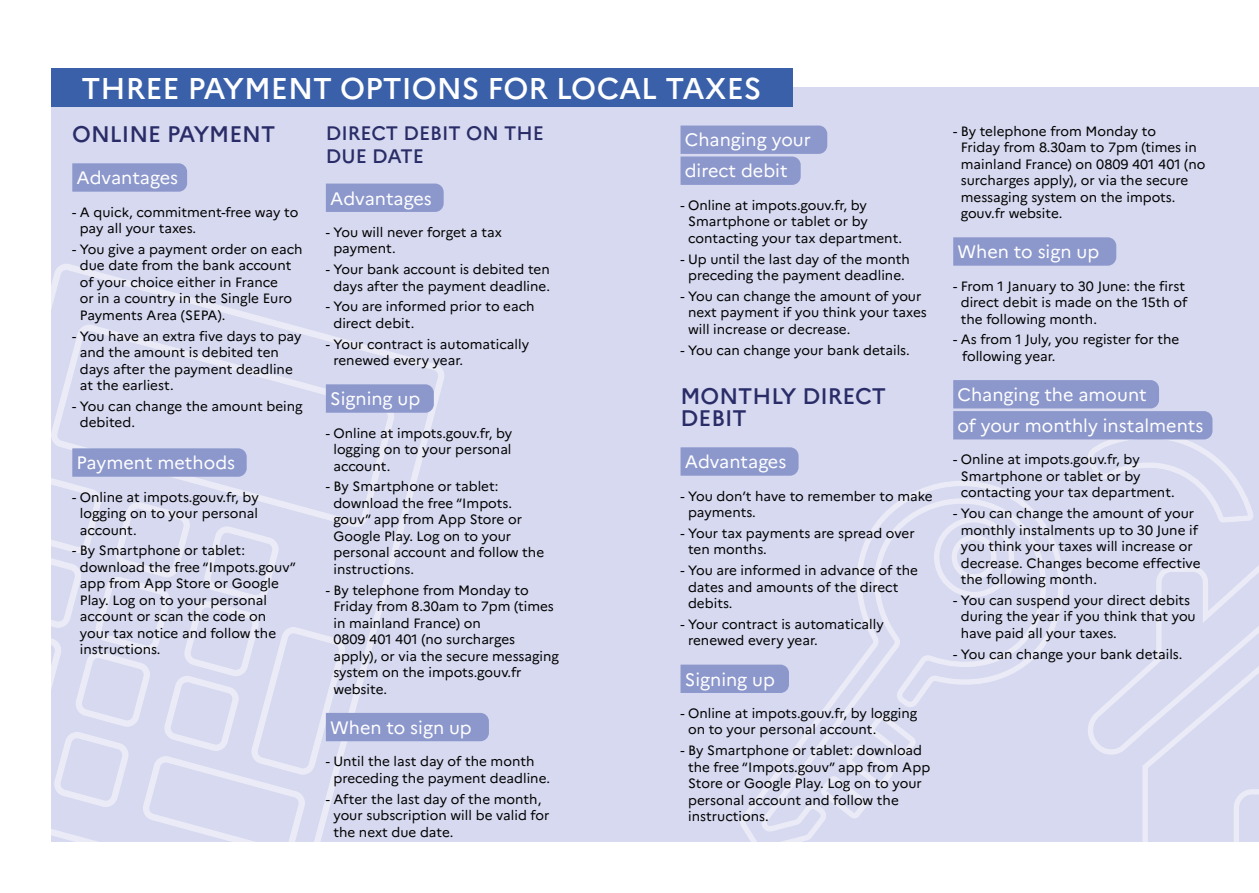
<style>
.page{position:relative;width:1259px;height:893px;background:#fff}
.page>*{position:absolute;margin:0;border:0;box-sizing:border-box;transform-origin:0 0}
.t1{font:500 30px "Marianne";color:#fff}
.t2{font:500 22.5px/22.5px "Marianne";color:#292c67}
.t3{font:500 19.5px/22.5px "Marianne";color:#292c67}
.t4{font:18px/31px "Marianne";color:#fff}
.t5{font:13.5px/16.5px "Marianne";color:#000}
</style>
<div class="page">
<div style="left:51px;top:88px;width:1208px;height:754px;background:#d6d9ef"></div>
<div style="left:51px;top:68px;width:741px;height:39px;background:#3a60aa"></div>
<svg style="left:51px;top:264px;width:393px;height:184px"></svg>
<svg style="left:51px;top:325px;width:344px;height:123px"></svg>
<svg style="left:72px;top:163px;width:115px;height:29px;background:#8e99cd"></svg>
<div style="left:326px;top:184px;width:118px;height:28px;background:#8c97cc"></div>
<svg style="left:326px;top:384px;width:108px;height:29px;background:#8e99cd"></svg>
<svg style="left:51px;top:448px;width:438px;height:394px"></svg>
<svg style="left:735px;top:485px;width:327px;height:357px"></svg>
<svg style="left:815px;top:709px;width:106px;height:115px"></svg>
<svg style="left:1088px;top:565px;width:171px;height:277px"></svg>
<svg style="left:680px;top:126px;width:147px;height:59px;background:#96a0d0"></svg>
<svg style="left:680px;top:447px;width:118px;height:29px;background:#8e99cd"></svg>
<div style="left:680px;top:665px;width:109px;height:28px;background:#8c97cc"></div>
<svg style="left:953px;top:237px;width:163px;height:29px;background:#8e98cc"></svg>
<svg style="left:931px;top:380px;width:325px;height:220px"></svg>
<h1 class="t1" style="left:82px;top:70px;width:681px">THREE PAYMENT OPTIONS FOR LOCAL TAXES</h1>
<h2 class="t2" style="left:72px;top:123px;width:205px">ONLINE PAYMENT</h2>
<h3 class="t4" style="left:77px;top:162px;width:103px">Advantages</h3>
<p class="t5" style="left:80px;top:204px;width:220px;text-indent:-8px">- A quick, commitment-free way to pay all your taxes.</p>
<p class="t5" style="left:80px;top:241px;width:224px;text-indent:-8px">- You give a payment order on each due date from the bank account of your choice either in France<br>or in a country in the Single Euro<br>Payments Area (SEPA).</p>
<p class="t5" style="left:80px;top:328px;width:223px;text-indent:-8px">- You have an extra five days to pay and the amount is debited ten days after the payment deadline at the earliest.</p>
<p class="t5" style="left:80px;top:398px;width:224px;text-indent:-8px">- You can change the amount being debited.</p>
<h3 class="t4" style="left:77px;top:447px;width:160px">Payment methods</h3>
<p class="t5" style="left:80px;top:489px;width:180px;text-align:justify;text-indent:-8px">- Online at impots.gouv.fr, by logging on to your personal account.</p>
<p class="t5" style="left:80px;top:542px;width:218px;text-indent:-8px">- By Smartphone or tablet: download the free “Impots.gouv” app from App Store or Google<br>Play. Log on to your personal account or scan the code on your tax notice and follow the instructions.</p>
<h3 class="t3" style="left:326px;top:122px;width:219px">DIRECT DEBIT ON THE<br>DUE DATE</h3>
<h3 class="t4" style="left:330px;top:183px;width:103px">Advantages</h3>
<p class="t5" style="left:333px;top:224px;width:170px;text-indent:-8px">- You will never forget a tax payment.</p>
<p class="t5" style="left:326px;top:261px;width:226px;text-align:center">- Your bank account is debited ten days after the payment deadline.</p>
<p class="t5" style="left:333px;top:298px;width:203px;text-indent:-8px">- You are informed prior to each direct debit.</p>
<p class="t5" style="left:333px;top:336px;width:197px;text-indent:-8px">- Your contract is automatically renewed every year.</p>
<h3 class="t4" style="left:330px;top:383px;width:92px">Signing up</h3>
<p class="t5" style="left:333px;top:425px;width:180px;text-align:justify;text-indent:-8px">- Online at impots.gouv.fr, by logging on to your personal account.</p>
<p class="t5" style="left:333px;top:478px;width:212px;text-indent:-8px">- By Smartphone or tablet: download the free “Impots. gouv” app from App Store or<br>Google Play. Log on to your personal account and follow the instructions.</p>
<p class="t5" style="left:333px;top:582px;width:227px;text-indent:-8px">- By telephone from Monday to<br>Friday from 8.30am to 7pm (times in mainland France) on<br>0809 401 401 (no surcharges apply), or via the secure messaging system on the impots.gouv.fr website.</p>
<h3 class="t4" style="left:330px;top:712px;width:143px">When to sign up</h3>
<p class="t5" style="left:333px;top:753px;width:218px;text-indent:-8px">- Until the last day of the month preceding the payment deadline.</p>
<p class="t5" style="left:333px;top:790px;width:218px;text-indent:-8px">- After the last day of the month, your subscription will be valid for the next due date.</p>
<h3 class="t4" style="left:685px;top:124px;width:128px">Changing your direct debit</h3>
<p class="t5" style="left:688px;top:197px;width:216px;text-indent:-8px">- Online at impots.gouv.fr, by<br>Smartphone or tablet or by contacting your tax department.</p>
<p class="t5" style="left:680px;top:251px;width:231px;text-align:center">- Up until the last day of the month preceding the payment deadline.</p>
<p class="t5" style="left:688px;top:288px;width:240px;text-indent:-8px">- You can change the amount of your next payment if you think your taxes will increase or decrease.</p>
<p class="t5" style="left:680px;top:342px;width:231px">- You can change your bank details.</p>
<h2 class="t2" style="left:680px;top:385px;width:207px">MONTHLY DIRECT<br>DEBIT</h2>
<h3 class="t4" style="left:685px;top:446px;width:103px">Advantages</h3>
<p class="t5" style="left:688px;top:488px;width:246px;text-indent:-8px">- You don’t have to remember to make payments.</p>
<p class="t5" style="left:688px;top:525px;width:228px;text-indent:-8px">- Your tax payments are spread over ten months.</p>
<p class="t5" style="left:688px;top:562px;width:231px;text-indent:-8px">- You are informed in advance of the dates and amounts of the direct debits.</p>
<p class="t5" style="left:688px;top:616px;width:197px;text-indent:-8px">- Your contract is automatically renewed every year.</p>
<h3 class="t4" style="left:685px;top:664px;width:92px">Signing up</h3>
<p class="t5" style="left:688px;top:705px;width:231px;text-indent:-8px">- Online at impots.gouv.fr, by logging on to your personal account.</p>
<p class="t5" style="left:688px;top:742px;width:244px;text-indent:-8px">- By Smartphone or tablet: download the free “Impots.gouv” app from App<br>Store or Google Play. Log on to your personal account and follow the instructions.</p>
<p class="t5" style="left:960px;top:123px;width:246px;text-indent:-8px">- By telephone from Monday to<br>Friday from 8.30am to 7pm (times in mainland France) on 0809 401 401 (no surcharges apply), or via the secure messaging system on the impots. gouv.fr website.</p>
<h3 class="t4" style="left:957px;top:236px;width:143px">When to sign up</h3>
<p class="t5" style="left:960px;top:278px;width:228px;text-indent:-8px">- From 1 January to 30 June: the first direct debit is made on the 15th of the following month.</p>
<p class="t5" style="left:962px;top:331px;width:219px;text-indent:-9px">- As from 1 July, you register for the following year.</p>
<h3 class="t4" style="left:957px;top:379px;width:247px">Changing the amount<br>of your monthly instalments</h3>
<p class="t5" style="left:960px;top:451px;width:216px;text-indent:-8px">- Online at impots.gouv.fr, by<br>Smartphone or tablet or by contacting your tax department.</p>
<p class="t5" style="left:960px;top:505px;width:241px;text-indent:-8px">- You can change the amount of your monthly instalments up to 30 June if you think your taxes will increase or decrease. Changes become effective the following month.</p>
<p class="t5" style="left:960px;top:592px;width:236px;text-indent:-8px">- You can suspend your direct debits during the year if you think that you have paid all your taxes.</p>
<p class="t5" style="left:953px;top:646px;width:231px">- You can change your bank details.</p>
</div>
